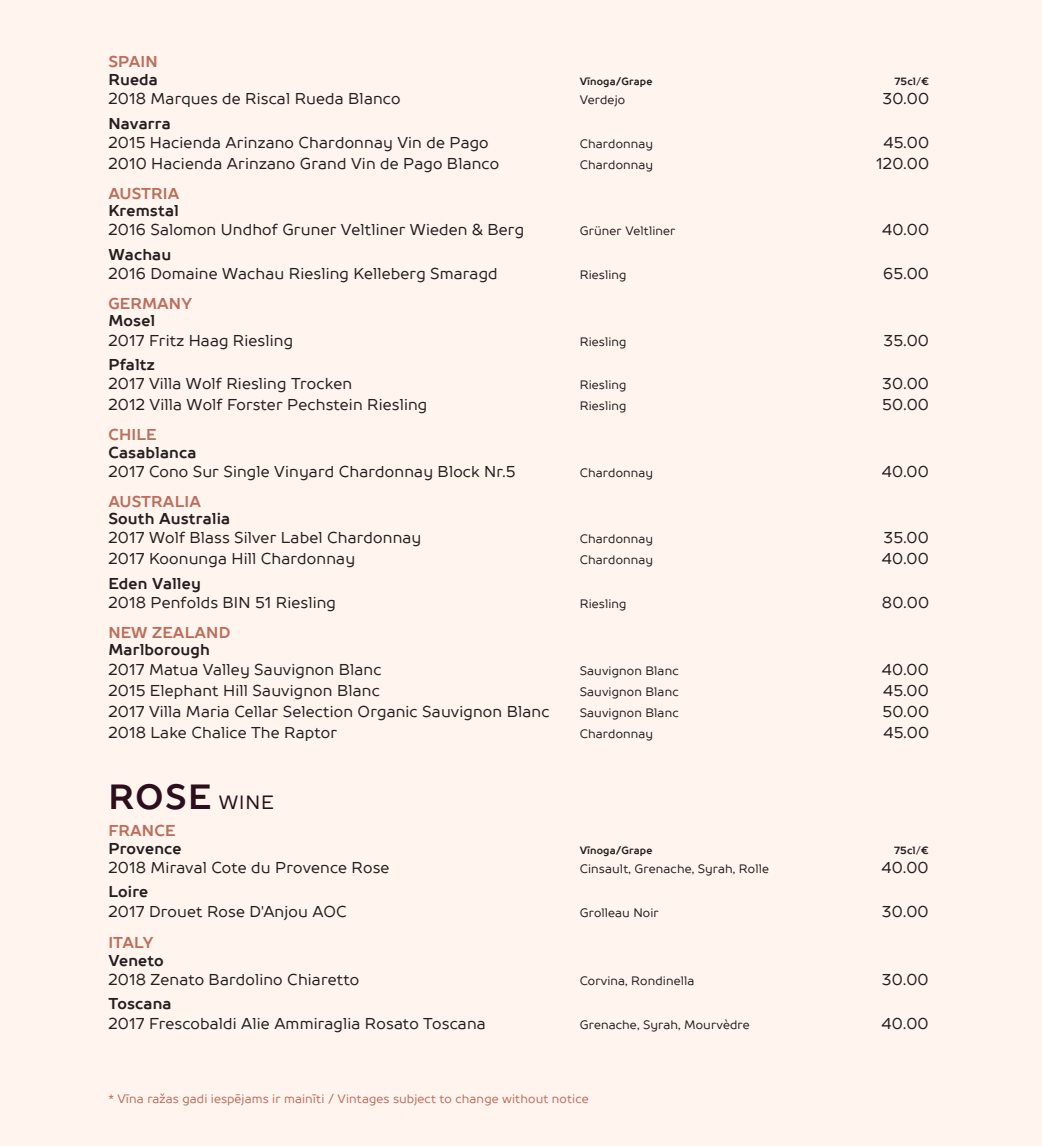
<style>
.page{position:relative;width:1042px;height:1146px;background:#fff4ee}
.page>*{position:absolute;margin:0;border:0;box-sizing:border-box;transform-origin:0 0}
.t1{font:700 35px "TT Prosto Sans";color:#2c0e1d;scale:.95 1}
.t2{font:15.75px "TT Prosto Sans";letter-spacing:.01em;color:#231f20;scale:.95 1}
.t3{font:700 15.75px "TT Prosto Sans";letter-spacing:.01em;color:#231f20;scale:.95 1}
.t4{font:700 15.75px "TT Prosto Sans";letter-spacing:.01em;color:#bc6e5b;scale:.95 1}
.t5{font:12.25px "TT Prosto Sans";letter-spacing:.01em;color:#231f20;scale:.95 1}
.t6{font:12.25px "TT Prosto Sans";letter-spacing:.01em;color:#bc6e5b;scale:.95 1}
.t7{font:700 10.5px "TT Prosto Sans";letter-spacing:.01em;color:#231f20;scale:.95 1}
.s1{font-weight:400}
.s2{font-weight:400;font-size:19.25px}
</style>
<div class="page">
<p class="t4" style="left:108px;top:51px;width:53px">SPAIN</p>
<p class="t3" style="left:108px;top:69px;width:54px">Rueda</p>
<p class="t7" style="left:580px;top:74px;width:78px">Vīnoga/Grape</p>
<p class="t7" style="left:894px;top:74px;width:38px">75cl<span class="s1">/</span>€</p>
<p class="t2" style="left:108px;top:88px;width:309px">2018 Marques de Riscal Rueda Blanco</p>
<p class="t5" style="left:580px;top:92px;width:49px">Verdejo</p>
<p class="t2" style="left:883px;top:88px;width:50px">30.00</p>
<p class="t3" style="left:108px;top:113px;width:67px">Navarra</p>
<p class="t2" style="left:108px;top:132px;width:402px">2015 Hacienda Arinzano Chardonnay Vin de Pago</p>
<p class="t5" style="left:580px;top:135px;width:79px">Chardonnay</p>
<p class="t2" style="left:883px;top:132px;width:50px">45.00</p>
<p class="t2" style="left:108px;top:153px;width:413px">2010 Hacienda Arinzano Grand Vin de Pago Blanco</p>
<p class="t5" style="left:580px;top:156px;width:79px">Chardonnay</p>
<p class="t2" style="left:876px;top:153px;width:57px">120.00</p>
<p class="t4" style="left:108px;top:183px;width:76px">AUSTRIA</p>
<p class="t3" style="left:108px;top:200px;width:76px">Kremstal</p>
<p class="t2" style="left:108px;top:219px;width:439px">2016 Salomon Undhof Gruner Veltliner Wieden &amp; Berg</p>
<p class="t5" style="left:580px;top:223px;width:102px">Grüner Veltliner</p>
<p class="t2" style="left:882px;top:219px;width:51px">40.00</p>
<p class="t3" style="left:108px;top:244px;width:68px">Wachau</p>
<p class="t2" style="left:108px;top:263px;width:411px">2016 Domaine Wachau Riesling Kelleberg Smaragd</p>
<p class="t5" style="left:580px;top:267px;width:51px">Riesling</p>
<p class="t2" style="left:883px;top:263px;width:50px">65.00</p>
<p class="t4" style="left:108px;top:293px;width:90px">GERMANY</p>
<p class="t3" style="left:108px;top:310px;width:51px">Mosel</p>
<p class="t2" style="left:108px;top:330px;width:196px">2017 Fritz Haag Riesling</p>
<p class="t5" style="left:580px;top:333px;width:51px">Riesling</p>
<p class="t2" style="left:884px;top:330px;width:49px">35.00</p>
<p class="t3" style="left:108px;top:354px;width:50px">Pfaltz</p>
<p class="t2" style="left:108px;top:373px;width:258px">2017 Villa Wolf Riesling Trocken</p>
<p class="t5" style="left:580px;top:377px;width:51px">Riesling</p>
<p class="t2" style="left:882px;top:373px;width:50px">30.00</p>
<p class="t2" style="left:108px;top:394px;width:337px">2012 Villa Wolf Forster Pechstein Riesling</p>
<p class="t5" style="left:580px;top:398px;width:51px">Riesling</p>
<p class="t2" style="left:882px;top:394px;width:51px">50.00</p>
<p class="t4" style="left:108px;top:424px;width:52px">CHILE</p>
<p class="t3" style="left:108px;top:442px;width:94px">Casablanca</p>
<p class="t2" style="left:108px;top:461px;width:430px">2017 Cono Sur Single Vinyard Chardonnay Block Nr.5</p>
<p class="t5" style="left:580px;top:464px;width:79px">Chardonnay</p>
<p class="t2" style="left:882px;top:461px;width:51px">40.00</p>
<p class="t4" style="left:108px;top:491px;width:99px">AUSTRALIA</p>
<p class="t3" style="left:108px;top:508px;width:130px">South Australia</p>
<p class="t2" style="left:108px;top:527px;width:331px">2017 Wolf Blass Silver Label Chardonnay</p>
<p class="t5" style="left:580px;top:531px;width:79px">Chardonnay</p>
<p class="t2" style="left:884px;top:527px;width:49px">35.00</p>
<p class="t2" style="left:108px;top:548px;width:261px">2017 Koonunga Hill Chardonnay</p>
<p class="t5" style="left:580px;top:552px;width:79px">Chardonnay</p>
<p class="t2" style="left:882px;top:548px;width:51px">40.00</p>
<p class="t3" style="left:108px;top:573px;width:99px">Eden Valley</p>
<p class="t2" style="left:108px;top:592px;width:241px">2018 Penfolds BIN 51 Riesling</p>
<p class="t5" style="left:580px;top:596px;width:51px">Riesling</p>
<p class="t2" style="left:882px;top:592px;width:51px">80.00</p>
<p class="t4" style="left:108px;top:622px;width:130px">NEW ZEALAND</p>
<p class="t3" style="left:108px;top:639px;width:109px">Marlborough</p>
<p class="t2" style="left:108px;top:659px;width:289px">2017 Matua Valley Sauvignon Blanc</p>
<p class="t5" style="left:580px;top:662px;width:106px">Sauvignon Blanc</p>
<p class="t2" style="left:882px;top:659px;width:51px">40.00</p>
<p class="t2" style="left:108px;top:680px;width:287px">2015 Elephant Hill Sauvignon Blanc</p>
<p class="t5" style="left:580px;top:683px;width:106px">Sauvignon Blanc</p>
<p class="t2" style="left:883px;top:680px;width:50px">45.00</p>
<p class="t2" style="left:108px;top:701px;width:466px">2017 Villa Maria Cellar Selection Organic Sauvignon Blanc</p>
<p class="t5" style="left:580px;top:704px;width:106px">Sauvignon Blanc</p>
<p class="t2" style="left:882px;top:701px;width:51px">50.00</p>
<p class="t2" style="left:108px;top:722px;width:242px">2018 Lake Chalice The Raptor</p>
<p class="t5" style="left:580px;top:725px;width:79px">Chardonnay</p>
<p class="t2" style="left:883px;top:722px;width:50px">45.00</p>
<h1 class="t1" style="left:108px;top:774px;width:176px">ROSE <span class="s2">WINE</span></h1>
<p class="t4" style="left:108px;top:820px;width:72px">FRANCE</p>
<p class="t3" style="left:108px;top:838px;width:78px">Provence</p>
<p class="t7" style="left:580px;top:843px;width:78px">Vīnoga/Grape</p>
<p class="t7" style="left:894px;top:843px;width:38px">75cl<span class="s1">/</span>€</p>
<p class="t2" style="left:108px;top:857px;width:297px">2018 Miraval Cote du Provence Rose</p>
<p class="t5" style="left:580px;top:861px;width:201px">Cinsault, Grenache, Syrah, Rolle</p>
<p class="t2" style="left:881px;top:857px;width:51px">40.00</p>
<p class="t3" style="left:108px;top:882px;width:44px">Loire</p>
<p class="t2" style="left:108px;top:901px;width:252px">2017 Drouet Rose D'Anjou AOC</p>
<p class="t5" style="left:580px;top:904px;width:85px">Grolleau Noir</p>
<p class="t2" style="left:882px;top:901px;width:50px">30.00</p>
<p class="t4" style="left:108px;top:932px;width:49px">ITALY</p>
<p class="t3" style="left:108px;top:950px;width:60px">Veneto</p>
<p class="t2" style="left:108px;top:969px;width:266px">2018 Zenato Bardolino Chiaretto</p>
<p class="t5" style="left:580px;top:973px;width:122px">Corvina, Rondinella</p>
<p class="t2" style="left:882px;top:969px;width:50px">30.00</p>
<p class="t3" style="left:108px;top:994px;width:68px">Toscana</p>
<p class="t2" style="left:108px;top:1013px;width:399px">2017 Frescobaldi Alie Ammiraglia Rosato Toscana</p>
<p class="t5" style="left:580px;top:1016px;width:180px">Grenache, Syrah, Mourvèdre</p>
<p class="t2" style="left:881px;top:1013px;width:51px">40.00</p>
<p class="t6" style="left:108px;top:1091px;width:507px">* Vīna ražas gadi iespējams ir mainīti / Vintages subject to change without notice</p>
</div>
